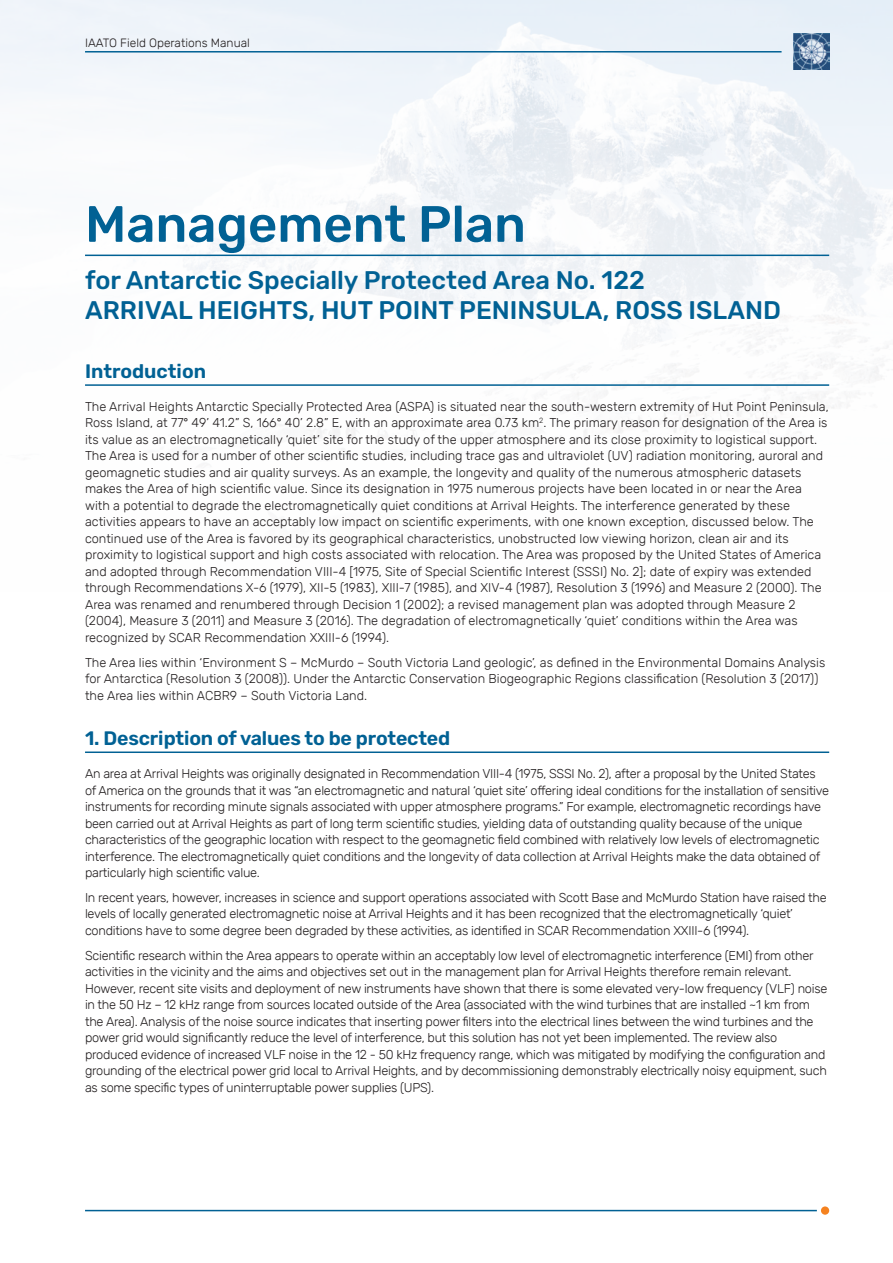
<style>
.page{position:relative;width:893px;height:1263px;background:#fff}
.page>*{position:absolute;margin:0;border:0;box-sizing:border-box;transform-origin:0 0}
.t1{font:500 51px "Rubik";color:#016194}
.t2{font:500 25.5px/30px "Rubik";color:#016194}
.t3{font:600 19.5px "Rubik";letter-spacing:-.01em;color:#016194}
.t4{font:300 12.75px/16.5px "Rubik";letter-spacing:-.02em;color:#231f20}
.t5{font:300 12.75px/16.5px "Rubik";color:#231f20}
.t6{font:300 12px "Rubik";color:#231f20}
</style>
<div class="page">
<hr style="left:85px;top:1210px;width:732px;height:1px;background:#016194">
<div style="left:821px;top:1206px;width:8px;height:9px;background:#f58220;border-radius:50%"></div>
<img style="left:0;top:0;width:893px;height:445px">
<hr style="left:85px;top:51px;width:697px;height:2px;background:#016194">
<hr style="left:85px;top:255px;width:744px;height:1px;background:#016194">
<hr style="left:85px;top:384px;width:744px;height:2px;background:#016194">
<hr style="left:85px;top:751px;width:744px;height:2px;background:#016194">
<p class="t6" style="left:85px;top:37px;width:166px">IAATO Field Operations Manual</p>
<h1 class="t1" style="left:85px;top:195px;width:442px">Management Plan</h1>
<h2 class="t2" style="left:85px;top:266px;width:697px">for Antarctic Specially Protected Area No. 122<br>ARRIVAL HEIGHTS, HUT POINT PENINSULA, ROSS ISLAND</h2>
<h3 class="t3" style="left:85px;top:360px;width:123px">Introduction</h3>
<p class="t5" style="left:85px;top:399px;width:745px">The Arrival Heights Antarctic Specially Protected Area (ASPA) is situated near the south-western extremity of Hut Point Peninsula, Ross Island, at 77° 49’ 41.2” S, 166° 40’ 2.8” E, with an approximate area 0.73 km<sup>2</sup>. The primary reason for designation of the Area is its value as an electromagnetically ‘quiet’ site for the study of the upper atmosphere and its close proximity to logistical support.<br>The Area is used for a number of other scientific studies, including trace gas and ultraviolet (UV) radiation monitoring, auroral and geomagnetic studies and air quality surveys. As an example, the longevity and quality of the numerous atmospheric datasets makes the Area of high scientific value. Since its designation in 1975 numerous projects have been located in or near the Area with a potential to degrade the electromagnetically quiet conditions at Arrival Heights. The interference generated by these activities appears to have an acceptably low impact on scientific experiments, with one known exception, discussed below. The continued use of the Area is favored by its geographical characteristics, unobstructed low viewing horizon, clean air and its proximity to logistical support and high costs associated with relocation. The Area was proposed by the United States of America and adopted through Recommendation VIII-4 [1975, Site of Special Scientific Interest (SSSI) No. 2]; date of expiry was extended through Recommendations X-6 (1979), XII-5 (1983), XIII-7 (1985), and XIV-4 (1987), Resolution 3 (1996) and Measure 2 (2000). The Area was renamed and renumbered through Decision 1 (2002); a revised management plan was adopted through Measure 2 (2004), Measure 3 (2011) and Measure 3 (2016). The degradation of electromagnetically ‘quiet’ conditions within the Area was recognized by SCAR Recommendation XXIII-6 (1994).</p>
<p class="t5" style="left:85px;top:654px;width:742px">The Area lies within ‘Environment S – McMurdo – South Victoria Land geologic’, as defined in the Environmental Domains Analysis for Antarctica (Resolution 3 (2008)). Under the Antarctic Conservation Biogeographic Regions classification (Resolution 3 (2017)) the Area lies within ACBR9 – South Victoria Land.</p>
<h3 class="t3" style="left:85px;top:727px;width:367px">1. Description of values to be protected</h3>
<p class="t4" style="left:85px;top:766px;width:746px">An area at Arrival Heights was originally designated in Recommendation VIII-4 (1975, SSSI No. 2), after a proposal by the United States of America on the grounds that it was “an electromagnetic and natural ‘quiet site’ offering ideal conditions for the installation of sensitive instruments for recording minute signals associated with upper atmosphere programs.” For example, electromagnetic recordings have been carried out at Arrival Heights as part of long term scientific studies, yielding data of outstanding quality because of the unique characteristics of the geographic location with respect to the geomagnetic field combined with relatively low levels of electromagnetic interference. The electromagnetically quiet conditions and the longevity of data collection at Arrival Heights make the data obtained of particularly high scientific value.</p>
<p class="t4" style="left:85px;top:889px;width:743px">In recent years, however, increases in science and support operations associated with Scott Base and McMurdo Station have raised the levels of locally generated electromagnetic noise at Arrival Heights and it has been recognized that the electromagnetically ‘quiet’ conditions have to some degree been degraded by these activities, as identified in SCAR Recommendation XXIII-6 (1994).</p>
<p class="t4" style="left:85px;top:947px;width:744px">Scientific research within the Area appears to operate within an acceptably low level of electromagnetic interference (EMI) from other activities in the vicinity and the aims and objectives set out in the management plan for Arrival Heights therefore remain relevant.<br>However, recent site visits and deployment of new instruments have shown that there is some elevated very-low frequency (VLF) noise in the 50 Hz – 12 kHz range from sources located outside of the Area (associated with the wind turbines that are installed ~1 km from the Area). Analysis of the noise source indicates that inserting power filters into the electrical lines between the wind turbines and the power grid would significantly reduce the level of interference, but this solution has not yet been implemented. The review also produced evidence of increased VLF noise in the 12 - 50 kHz frequency range, which was mitigated by modifying the configuration and grounding of the electrical power grid local to Arrival Heights, and by decommissioning demonstrably electrically noisy equipment, such as some specific types of uninterruptable power supplies (UPS).</p>
</div>
